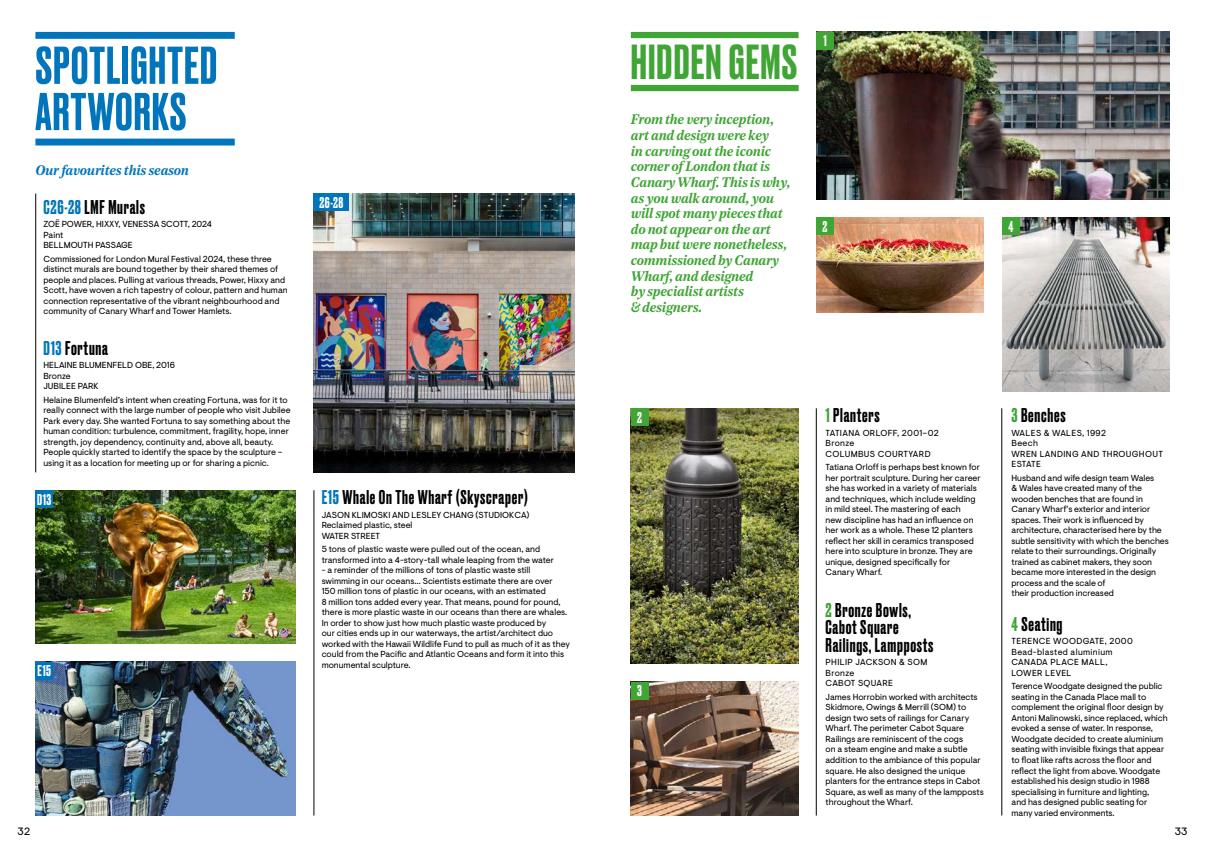
<style>
.page{position:relative;width:1205px;height:851px;background:#fff}
.page>*{position:absolute;margin:0;border:0;box-sizing:border-box;transform-origin:0 0}
.t1{font:500 50px/46.2px "Druk";letter-spacing:.02em;color:#0075bc}
.t2{font:500 46.25px "Druk";letter-spacing:.025em;color:#3fa535}
.t3{font:500 18.75px/17.5px "Druk";letter-spacing:.04em;color:#000}
.t4{font:500 14.75px "Druk";letter-spacing:.04em;color:#fff}
.t5{font:italic 600 13.75px/15.6px "Noe Text";letter-spacing:-.025em;color:#3fa535}
.t6{font:italic 600 13.75px "Noe Text";letter-spacing:-.025em;color:#0075bc}
.t7{font:10.62px "Visuelt";color:#000}
.t8{font:8.75px/10.5px "Visuelt";color:#000}
.t9{font:8.75px/10.5px "Visuelt";letter-spacing:.04em;color:#000}
.s1{color:#0075bc}
.s2{color:#3fa535}
</style>
<div class="page">
<img style="left:816px;top:32px;width:353px;height:168px">
<img style="left:1002px;top:217px;width:168px;height:174px">
<img style="left:816px;top:217px;width:168px;height:95px">
<img style="left:631px;top:681px;width:167px;height:134px">
<hr style="left:816px;top:408px;width:1px;height:407px;background:#000">
<hr style="left:1001px;top:408px;width:1px;height:407px;background:#000">
<div style="left:631px;top:32px;width:167px;height:6px;background:#3fa535"></div>
<div style="left:631px;top:85px;width:167px;height:6px;background:#3fa535"></div>
<div style="left:631px;top:681px;width:17px;height:18px;background:#3fa535"></div>
<div style="left:816px;top:32px;width:18px;height:18px;background:#3fa535"></div>
<div style="left:1002px;top:217px;width:18px;height:18px;background:#3fa535"></div>
<div style="left:816px;top:217px;width:18px;height:18px;background:#3fa535"></div>
<img style="left:35px;top:490px;width:261px;height:154px">
<img style="left:35px;top:661px;width:261px;height:154px">
<img style="left:314px;top:193px;width:260px;height:279px">
<div style="left:35px;top:490px;width:18px;height:18px;background:#0075bc"></div>
<div style="left:314px;top:193px;width:35px;height:18px;background:#0075bc"></div>
<div style="left:35px;top:661px;width:18px;height:18px;background:#0075bc"></div>
<hr style="left:35px;top:193px;width:1px;height:279px;background:#000">
<hr style="left:314px;top:490px;width:1px;height:325px;background:#000">
<div style="left:35px;top:32px;width:200px;height:7px;background:#0075bc"></div>
<div style="left:35px;top:139px;width:200px;height:6px;background:#0075bc"></div>
<img style="left:631px;top:408px;width:167px;height:255px">
<div style="left:631px;top:408px;width:17px;height:18px;background:#3fa535"></div>
<h1 class="t1" style="left:35px;top:40px;width:183px">SPOTLIGHTED<br>ARTWORKS</h1>
<h3 class="t6" style="left:35px;top:160px;width:155px">Our favourites this season</h3>
<h3 class="t3" style="left:43px;top:197px;width:103px"><span class="s1">C26-28</span> LMF Murals</h3>
<p class="t8" style="left:43px;top:219px;width:170px">ZOË POWER, HIXXY, VENESSA SCOTT, 2024<br>Paint<br>BELLMOUTH PASSAGE</p>
<p class="t8" style="left:43px;top:254px;width:246px">Commissioned for London Mural Festival 2024, these three distinct murals are bound together by their shared themes of people and places. Pulling at various threads, Power, Hixxy and Scott, have woven a rich tapestry of colour, pattern and human connection representative of the vibrant neighbourhood and community of Canary Wharf and Tower Hamlets.</p>
<h3 class="t3" style="left:43px;top:338px;width:66px"><span class="s1">D13</span> Fortuna</h3>
<p class="t8" style="left:43px;top:360px;width:133px">HELAINE BLUMENFELD OBE, 2016<br>Bronze<br>JUBILEE PARK</p>
<p class="t8" style="left:43px;top:394px;width:249px">Helaine Blumenfeld’s intent when creating Fortuna, was for it to really connect with the large number of people who visit Jubilee Park every day. She wanted Fortuna to say something about the human condition: turbulence, commitment, fragility, hope, inner strength, joy dependency, continuity and, above all, beauty.<br>People quickly started to identify the space by the sculpture – using it as a location for meeting up or for sharing a picnic.</p>
<h3 class="t4" style="left:37px;top:489px;width:16px">D13</h3>
<h3 class="t4" style="left:37px;top:660px;width:15px">E15</h3>
<h3 class="t4" style="left:319px;top:192px;width:26px">26-28</h3>
<h3 class="t3" style="left:322px;top:487px;width:208px"><span class="s1">E15</span> Whale On The Wharf (Skyscraper)</h3>
<p class="t8" style="left:322px;top:509px;width:209px">JASON KLIMOSKI AND LESLEY CHANG (STUDIOKCA)<br>Reclaimed plastic, steel<br>WATER STREET</p>
<p class="t8" style="left:322px;top:544px;width:234px">5 tons of plastic waste were pulled out of the ocean, and transformed into a 4-story-tall whale leaping from the water</p>
<p class="t8" style="left:322px;top:565px;width:250px">- a reminder of the millions of tons of plastic waste still swimming in our oceans… Scientists estimate there are over<br>150 million tons of plastic in our oceans, with an estimated<br>8 million tons added every year. That means, pound for pound, there is more plastic waste in our oceans than there are whales.<br>In order to show just how much plastic waste produced by<br>our cities ends up in our waterways, the artist/architect duo worked with the Hawaii Wildlife Fund to pull as much of it as they could from the Pacific and Atlantic Oceans and form it into this monumental sculpture.</p>
<h2 class="t2" style="left:631px;top:30px;width:168px">HIDDEN GEMS</h2>
<p class="t5" style="left:631px;top:111px;width:162px">From the very inception, art and design were key<br>in carving out the iconic corner of London that is<br>Canary Wharf. This is why, as you walk around, you will spot many pieces that do not appear on the art map but were nonetheless, commissioned by Canary<br>Wharf, and designed<br>by specialist artists<br>&amp; designers.</p>
<h3 class="t4" style="left:823px;top:31px;width:5px">1</h3>
<h3 class="t4" style="left:822px;top:216px;width:6px">2</h3>
<h3 class="t4" style="left:1008px;top:216px;width:7px">4</h3>
<h3 class="t4" style="left:637px;top:407px;width:6px">2</h3>
<h3 class="t4" style="left:637px;top:680px;width:6px">3</h3>
<h3 class="t3" style="left:825px;top:405px;width:56px"><span class="s2">1</span> Planters</h3>
<p class="t9" style="left:825px;top:428px;width:115px">TATIANA ORLOFF, 2001–02<br>Bronze<br>COLUMBUS COURTYARD</p>
<p class="t8" style="left:825px;top:462px;width:157px">Tatiana Orloff is perhaps best known for her portrait sculpture. During her career she has worked in a variety of materials and techniques, which include welding in mild steel. The mastering of each<br>new discipline has had an influence on her work as a whole. These 12 planters reflect her skill in ceramics transposed here into sculpture in bronze. They are unique, designed specifically for Canary Wharf.</p>
<h3 class="t3" style="left:825px;top:600px;width:109px"><span class="s2">2</span> Bronze Bowls,<br>Cabot Square<br>Railings, Lampposts</h3>
<p class="t9" style="left:825px;top:657px;width:103px">PHILIP JACKSON &amp; SOM<br>Bronze<br>CABOT SQUARE</p>
<p class="t8" style="left:825px;top:691px;width:160px">James Horrobin worked with architects Skidmore, Owings &amp; Merrill (SOM) to design two sets of railings for Canary Wharf. The perimeter Cabot Square Railings are reminiscent of the cogs<br>on a steam engine and make a subtle addition to the ambiance of this popular square. He also designed the unique planters for the entrance steps in Cabot Square, as well as many of the lampposts throughout the Wharf.</p>
<h3 class="t3" style="left:1011px;top:405px;width:56px"><span class="s2">3</span> Benches</h3>
<p class="t9" style="left:1011px;top:428px;width:153px">WALES &amp; WALES, 1992<br>Beech<br>WREN LANDING AND THROUGHOUT<br>ESTATE</p>
<p class="t8" style="left:1011px;top:473px;width:159px">Husband and wife design team Wales<br>&amp; Wales have created many of the wooden benches that are found in Canary Wharf’s exterior and interior spaces. Their work is influenced by architecture, characterised here by the subtle sensitivity with which the benches relate to their surroundings. Originally trained as cabinet makers, they soon became more interested in the design process and the scale of<br>their production increased</p>
<h3 class="t3" style="left:1011px;top:614px;width:52px"><span class="s2">4</span> Seating</h3>
<p class="t9" style="left:1011px;top:636px;width:123px">TERENCE WOODGATE, 2000<br>Bead-blasted aluminium<br>CANADA PLACE MALL,<br>LOWER LEVEL</p>
<p class="t8" style="left:1011px;top:681px;width:158px">Terence Woodgate designed the public seating in the Canada Place mall to complement the original floor design by Antoni Malinowski, since replaced, which evoked a sense of water. In response, Woodgate decided to create aluminium seating with invisible fixings that appear to float like rafts across the floor and reflect the light from above. Woodgate established his design studio in 1988 specialising in furniture and lighting,<br>and has designed public seating for many varied environments.</p>
<p class="t7" style="left:18px;top:824px;width:14px">32</p>
<p class="t7" style="left:1174px;top:824px;width:14px">33</p>
</div>
